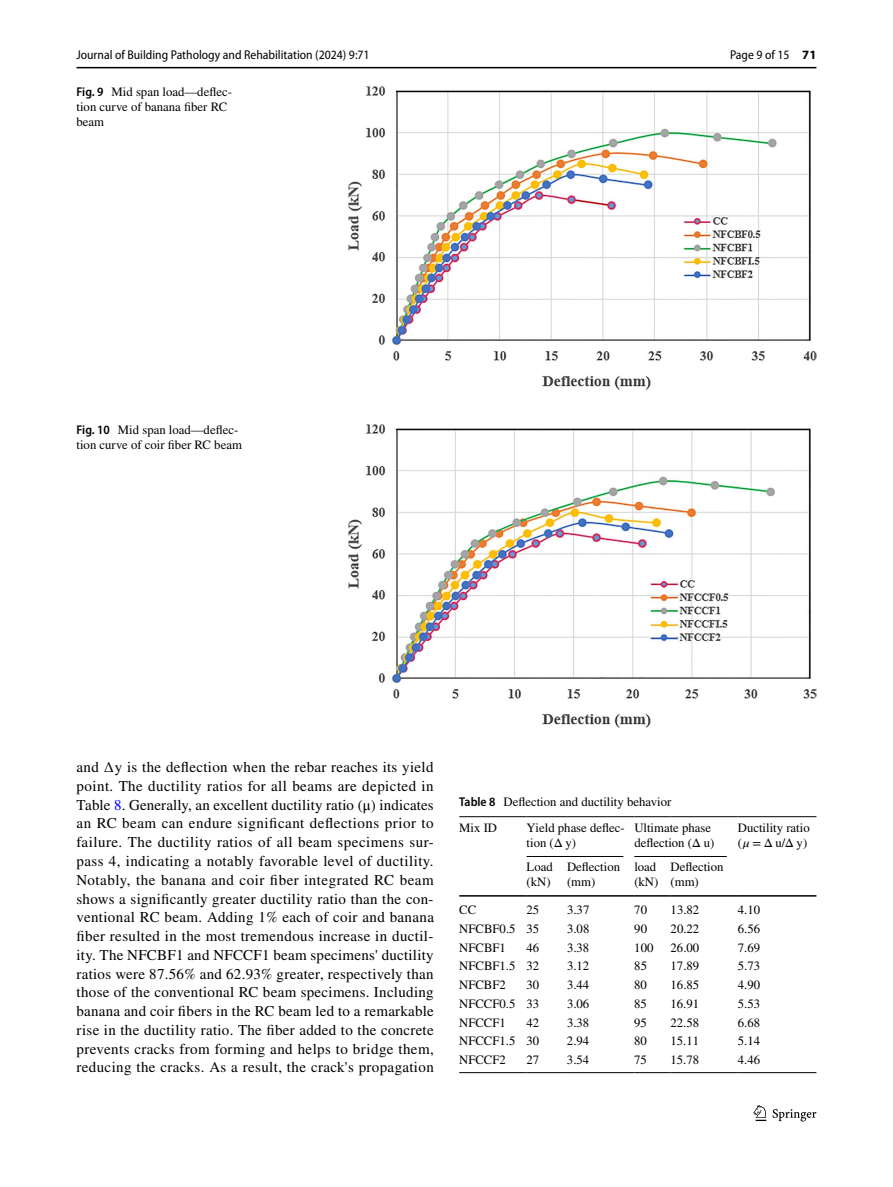
<style>
.page{position:relative;width:893px;height:1187px;background:#fff}
.page>*{position:absolute;margin:0;border:0;box-sizing:border-box;transform-origin:0 0}
.t1{font:15px/18.8px "STIX";letter-spacing:.025em;color:#000;text-align:justify}
.t2{font:12.75px/15px "STIX";color:#000}
.t3{font:semi-condensed 12.75px "Myriad Pro";color:#000}
.s1{font-weight:700;font-stretch:normal}
.s2{font-family:"Myriad Pro";font-weight:600;font-stretch:semi-condensed}
.s3{color:#00f}
.s4{font-family:"STIX Math"}
.s5{font-family:"STIX Math Regular 2"}
.s6{font-family:"STIX Math";font-style:italic}
.s7{font-family:"STIX Math Regular 3"}
.s8{font-family:"STIX Math Regular 4"}
</style>
<div class="page">
<hr style="left:77px;top:67px;width:739px;height:1px;background:#000">
<svg style="left:753px;top:1105px;width:13px;height:15px"></svg>
<svg style="left:773px;top:1109px;width:43px;height:12px"></svg>
<img style="left:349px;top:87px;width:467px;height:303px">
<img style="left:349px;top:424px;width:467px;height:304px">
<hr style="left:459px;top:816px;width:68px;height:1px;background:#000">
<hr style="left:459px;top:895px;width:68px;height:1px;background:#000">
<hr style="left:527px;top:816px;width:40px;height:1px;background:#000">
<hr style="left:567px;top:816px;width:67px;height:1px;background:#000">
<hr style="left:634px;top:816px;width:36px;height:1px;background:#000">
<hr style="left:670px;top:816px;width:68px;height:1px;background:#000">
<hr style="left:738px;top:816px;width:78px;height:1px;background:#000">
<hr style="left:738px;top:895px;width:78px;height:1px;background:#000">
<hr style="left:527px;top:895px;width:40px;height:1px;background:#000">
<hr style="left:567px;top:895px;width:67px;height:1px;background:#000">
<hr style="left:634px;top:895px;width:36px;height:1px;background:#000">
<hr style="left:670px;top:895px;width:68px;height:1px;background:#000">
<hr style="left:459px;top:1072px;width:68px;height:1px;background:#000">
<hr style="left:527px;top:1072px;width:40px;height:1px;background:#000">
<hr style="left:567px;top:1072px;width:67px;height:1px;background:#000">
<hr style="left:634px;top:1072px;width:36px;height:1px;background:#000">
<hr style="left:670px;top:1072px;width:68px;height:1px;background:#000">
<hr style="left:738px;top:1072px;width:78px;height:1px;background:#000">
<hr style="left:527px;top:856px;width:96px;height:1px;background:#000">
<hr style="left:634px;top:856px;width:93px;height:1px;background:#000">
<p class="t3" style="left:77px;top:48px;width:295px">Journal of Building Pathology and Rehabilitation (2024) 9:71</p>
<p class="t3" style="left:730px;top:48px;width:88px">Page 9 of 15 <span class="s1">71</span></p>
<p class="t2" style="left:77px;top:85px;width:157px"><span class="s2">Fig. 9</span> Mid span load—deflec&shy;tion curve of banana fiber RC beam</p>
<p class="t2" style="left:77px;top:423px;width:167px"><span class="s2">Fig. 10</span> Mid span load—deflec&shy;tion curve of coir fiber RC beam</p>
<p class="t1" style="left:77px;top:758px;width:359px">and ∆y is the deflection when the rebar reaches its yield point. The ductility ratios for all beams are depicted in Table <span class="s3">8</span>. Generally, an excellent ductility ratio (μ) indicates an RC beam can endure significant deflections prior to failure. The ductility ratios of all beam specimens sur&shy;pass 4, indicating a notably favorable level of ductility.<br>Notably, the banana and coir fiber integrated RC beam shows a significantly greater ductility ratio than the con&shy;ventional RC beam. Adding 1% each of coir and banana fiber resulted in the most tremendous increase in ductil&shy;ity. The NFCBF1 and NFCCF1 beam specimens' ductility ratios were 87.56% and 62.93% greater, respectively than those of the conventional RC beam specimens. Including banana and coir fibers in the RC beam led to a remarkable rise in the ductility ratio. The fiber added to the concrete prevents cracks from forming and helps to bridge them, reducing the cracks. As a result, the crack's propagation</p>
<p class="t2" style="left:459px;top:790px;width:214px;line-height:25.5px"><span class="s2">Table 8</span> Deflection and ductility behavior<br>Mix ID</p>
<p class="t2" style="left:527px;top:820px;width:100px">Yield phase deflec&shy;tion (<span class="s4">Δ</span> y)</p>
<p class="t2" style="left:634px;top:820px;width:82px">Ultimate phase deflection (<span class="s5">Δ</span> u)</p>
<p class="t2" style="left:738px;top:820px;width:73px">Ductility ratio (<span class="s6">𝜇</span> = <span class="s7">Δ</span> u/<span class="s8">Δ</span> y)</p>
<p class="t2" style="left:527px;top:860px;width:28px">Load (kN)</p>
<p class="t2" style="left:567px;top:860px;width:55px">Deflection (mm)</p>
<p class="t2" style="left:634px;top:860px;width:26px">load (kN)</p>
<p class="t2" style="left:670px;top:860px;width:55px">Deflection (mm)</p>
<p class="t2" style="left:459px;top:903px;width:19px">CC</p>
<p class="t2" style="left:527px;top:903px;width:14px">25</p>
<p class="t2" style="left:567px;top:903px;width:24px">3.37</p>
<p class="t2" style="left:634px;top:903px;width:14px">70</p>
<p class="t2" style="left:671px;top:903px;width:30px">13.82</p>
<p class="t2" style="left:738px;top:903px;width:24px">4.10</p>
<p class="t2" style="left:459px;top:921px;width:82px">NFCBF0.5 35</p>
<p class="t2" style="left:567px;top:921px;width:24px">3.08</p>
<p class="t2" style="left:634px;top:921px;width:14px">90</p>
<p class="t2" style="left:671px;top:921px;width:30px">20.22</p>
<p class="t2" style="left:738px;top:921px;width:24px">6.56</p>
<p class="t2" style="left:459px;top:940px;width:48px">NFCBF1</p>
<p class="t2" style="left:527px;top:940px;width:14px">46</p>
<p class="t2" style="left:567px;top:940px;width:24px">3.38</p>
<p class="t2" style="left:634px;top:940px;width:21px">100</p>
<p class="t2" style="left:671px;top:940px;width:30px">26.00</p>
<p class="t2" style="left:738px;top:940px;width:24px">7.69</p>
<p class="t2" style="left:459px;top:959px;width:82px">NFCBF1.5 32</p>
<p class="t2" style="left:567px;top:959px;width:24px">3.12</p>
<p class="t2" style="left:634px;top:959px;width:14px">85</p>
<p class="t2" style="left:671px;top:959px;width:30px">17.89</p>
<p class="t2" style="left:738px;top:959px;width:24px">5.73</p>
<p class="t2" style="left:459px;top:978px;width:48px">NFCBF2</p>
<p class="t2" style="left:526px;top:978px;width:14px">30</p>
<p class="t2" style="left:567px;top:978px;width:24px">3.44</p>
<p class="t2" style="left:634px;top:978px;width:14px">80</p>
<p class="t2" style="left:671px;top:978px;width:30px">16.85</p>
<p class="t2" style="left:738px;top:978px;width:24px">4.90</p>
<p class="t2" style="left:459px;top:996px;width:82px">NFCCF0.5 33</p>
<p class="t2" style="left:567px;top:996px;width:24px">3.06</p>
<p class="t2" style="left:634px;top:996px;width:14px">85</p>
<p class="t2" style="left:671px;top:996px;width:30px">16.91</p>
<p class="t2" style="left:738px;top:996px;width:24px">5.53</p>
<p class="t2" style="left:459px;top:1015px;width:48px">NFCCF1</p>
<p class="t2" style="left:526px;top:1015px;width:14px">42</p>
<p class="t2" style="left:567px;top:1015px;width:24px">3.38</p>
<p class="t2" style="left:634px;top:1015px;width:14px">95</p>
<p class="t2" style="left:671px;top:1015px;width:30px">22.58</p>
<p class="t2" style="left:738px;top:1015px;width:24px">6.68</p>
<p class="t2" style="left:459px;top:1034px;width:82px">NFCCF1.5 30</p>
<p class="t2" style="left:567px;top:1034px;width:24px">2.94</p>
<p class="t2" style="left:634px;top:1034px;width:14px">80</p>
<p class="t2" style="left:670px;top:1034px;width:30px">15.11</p>
<p class="t2" style="left:738px;top:1034px;width:24px">5.14</p>
<p class="t2" style="left:459px;top:1053px;width:48px">NFCCF2</p>
<p class="t2" style="left:526px;top:1053px;width:14px">27</p>
<p class="t2" style="left:567px;top:1053px;width:24px">3.54</p>
<p class="t2" style="left:634px;top:1053px;width:14px">75</p>
<p class="t2" style="left:670px;top:1053px;width:30px">15.78</p>
<p class="t2" style="left:738px;top:1053px;width:24px">4.46</p>
</div>
